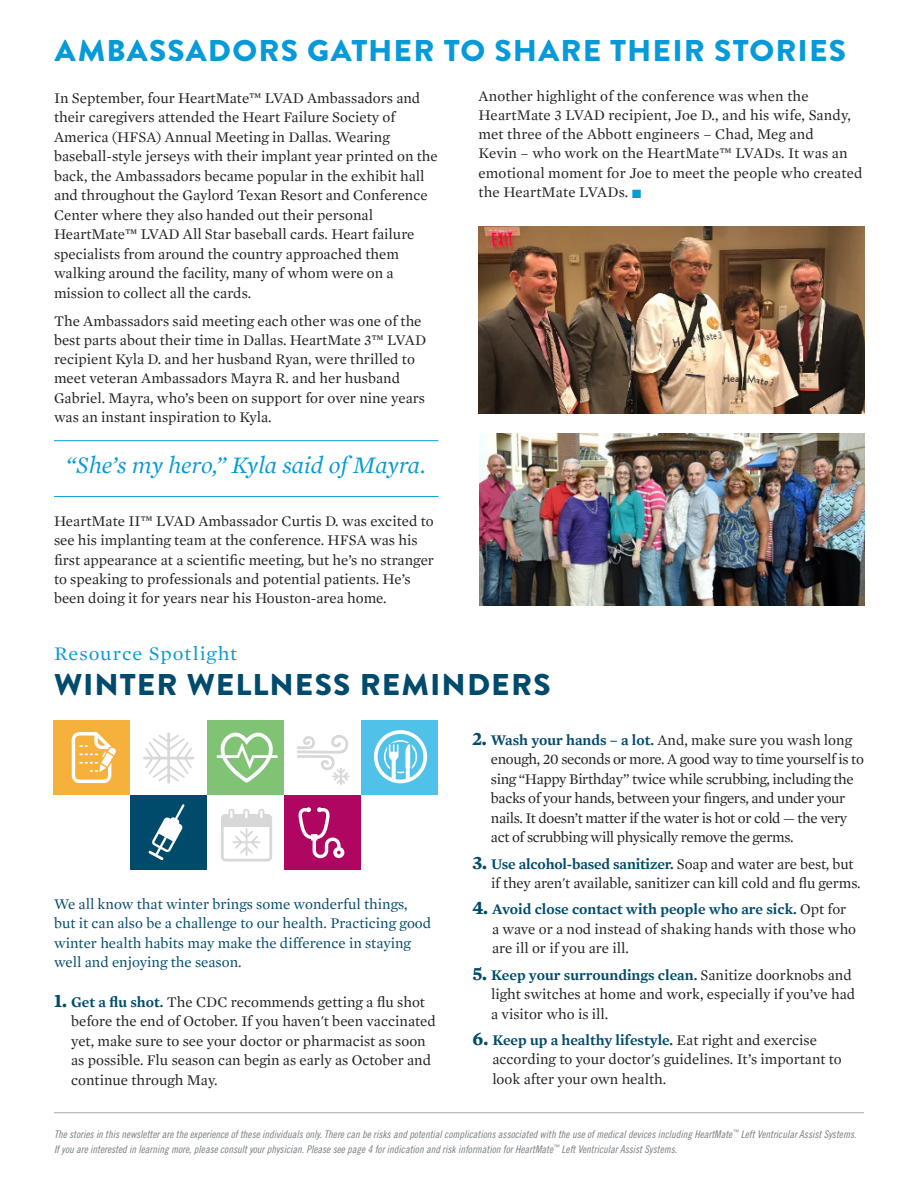
<style>
.page{position:relative;width:918px;height:1188px;background:#fff}
.page>*{position:absolute;margin:0;border:0;box-sizing:border-box;transform-origin:0 0}
.t1{font:900 30px "Brandon Grotesque";letter-spacing:.035em;color:#069ad9;scale:1.05 1}
.t2{font:900 30px "Brandon Grotesque";letter-spacing:.035em;color:#004b6c;scale:1.05 1}
.t3{font:italic 24px "Mercury Text G1";color:#069ad9}
.t4{font:19.5px "Mercury Text G1";letter-spacing:.045em;color:#069ad9;scale:1.05 1}
.t5{font:15px/19.5px "Mercury Text G1";color:#231f20}
.t6{font:15px/19.5px "Mercury Text G1";letter-spacing:-.025em;color:#231f20}
.t7{font:15px/19.5px "Mercury Text G1";color:#004b6c}
.t8{font:10.5px/15px "Trade Gothic LT Std Cn 18 Obl";color:#747c82}
.s1{color:#069ad9}
.s2{font-weight:700;font-size:19.5px;color:#004b6c}
.s3{font-weight:600;color:#004b6c}
</style>
<div class="page">
<img style="left:478px;top:226px;width:387px;height:188px">
<hr style="left:54px;top:1112px;width:810px;height:1px;background:#a8a9ad">
<div style="left:130px;top:795px;width:77px;height:74px;background:#004b6c"></div>
<div style="left:284px;top:795px;width:77px;height:74px;background:#af0761"></div>
<div style="left:361px;top:720px;width:77px;height:75px;background:#50c2e9"></div>
<div style="left:207px;top:720px;width:77px;height:75px;background:#80c375"></div>
<div style="left:53px;top:720px;width:77px;height:75px;background:#f6b13d"></div>
<svg style="left:298px;top:807px;width:46px;height:51px"></svg>
<svg style="left:217px;top:733px;width:61px;height:50px"></svg>
<svg style="left:72px;top:732px;width:44px;height:51px"></svg>
<svg style="left:148px;top:804px;width:37px;height:56px"></svg>
<svg style="left:374px;top:730px;width:53px;height:53px"></svg>
<svg style="left:143px;top:732px;width:51px;height:52px"></svg>
<svg style="left:297px;top:735px;width:53px;height:50px"></svg>
<svg style="left:221px;top:809px;width:51px;height:52px"></svg>
<img style="left:480px;top:433px;width:385px;height:172px">
<hr style="left:54px;top:440px;width:384px;height:1px;background:#069ad9">
<hr style="left:54px;top:496px;width:384px;height:1px;background:#069ad9">
<p class="t1" style="left:55px;top:29px;width:755px">AMBASSADORS GATHER TO SHARE THEIR STORIES</p>
<p class="t5" style="left:54px;top:88px;width:385px">In September, four HeartMate™ LVAD Ambassadors and their caregivers attended the Heart Failure Society of America (HFSA) Annual Meeting in Dallas. Wearing baseball-style jerseys with their implant year printed on the back, the Ambassadors became popular in the exhibit hall and throughout the Gaylord Texan Resort and Conference Center where they also handed out their personal HeartMate™ LVAD All Star baseball cards. Heart failure specialists from around the country approached them walking around the facility, many of whom were on a mission to collect all the cards.</p>
<p class="t5" style="left:54px;top:311px;width:374px">The Ambassadors said meeting each other was one of the best parts about their time in Dallas. HeartMate 3™ LVAD recipient Kyla D. and her husband Ryan, were thrilled to meet veteran Ambassadors Mayra R. and her husband Gabriel. Mayra, who’s been on support for over nine years was an instant inspiration to Kyla.</p>
<p class="t3" style="left:66px;top:451px;width:361px">“She’s my hero,” Kyla said of Mayra.</p>
<p class="t5" style="left:54px;top:512px;width:382px">HeartMate II™ LVAD Ambassador Curtis D. was excited to see his implanting team at the conference. HFSA was his first appearance at a scientific meeting, but he’s no stranger to speaking to professionals and potential patients. He’s been doing it for years near his Houston-area home.</p>
<p class="t5" style="left:478px;top:86px;width:385px">Another highlight of the conference was when the HeartMate 3 LVAD recipient, Joe D., and his wife, Sandy, met three of the Abbott engineers – Chad, Meg and<br>Kevin – who work on the HeartMate™ LVADs. It was an emotional moment for Joe to meet the people who created the HeartMate LVADs. <span class="s1">■</span></p>
<p class="t4" style="left:54px;top:643px;width:176px">Resource Spotlight</p>
<p class="t2" style="left:54px;top:664px;width:474px">WINTER WELLNESS REMINDERS</p>
<p class="t7" style="left:54px;top:894px;width:379px">We all know that winter brings some wonderful things, but it can also be a challenge to our health. Practicing good winter health habits may make the difference in staying well and enjoying the season.</p>
<p class="t5" style="left:71px;top:992px;width:366px;text-indent:-17px"><span class="s2">1.</span> <span class="s3">Get a flu shot.</span> The CDC recommends getting a flu shot before the end of October. If you haven't been vaccinated yet, make sure to see your doctor or pharmacist as soon as possible. Flu season can begin as early as October and continue through May.</p>
<p class="t6" style="left:491px;top:730px;width:374px;text-indent:-18px"><span class="s2">2.</span> <span class="s3">Wash your hands – a lot.</span> And, make sure you wash long enough, 20 seconds or more. A good way to time yourself is to sing “Happy Birthday” twice while scrubbing, including the backs of your hands, between your fingers, and under your nails. It doesn’t matter if the water is hot or cold — the very act of scrubbing will physically remove the germs.</p>
<p class="t5" style="left:491px;top:854px;width:371px;text-indent:-19px"><span class="s2">3.</span> <span class="s3">Use alcohol-based sanitizer.</span> Soap and water are best, but if they aren't available, sanitizer can kill cold and flu germs.</p>
<p class="t5" style="left:492px;top:900px;width:366px;text-indent:-20px"><span class="s2">4.</span> <span class="s3">Avoid close contact with people who are sick.</span> Opt for a wave or a nod instead of shaking hands with those who are ill or if you are ill.</p>
<p class="t5" style="left:491px;top:965px;width:366px;text-indent:-19px"><span class="s2">5.</span> <span class="s3">Keep your surroundings clean.</span> Sanitize doorknobs and light switches at home and work, especially if you’ve had a visitor who is ill.</p>
<p class="t5" style="left:492px;top:1030px;width:351px;text-indent:-20px"><span class="s2">6.</span> <span class="s3">Keep up a healthy lifestyle.</span> Eat right and exercise according to your doctor's guidelines. It’s important to look after your own health.</p>
<p class="t8" style="left:54px;top:1127px;width:804px">The stories in this newsletter are the experience of these individuals only. There can be risks and potential complications associated with the use of medical devices including HeartMate<sup>™</sup> Left Ventricular Assist Systems.<br>If you are interested in learning more, please consult your physician. Please see page 4 for indication and risk information for HeartMate<sup>™</sup> Left Ventricular Assist Systems.</p>
</div>
